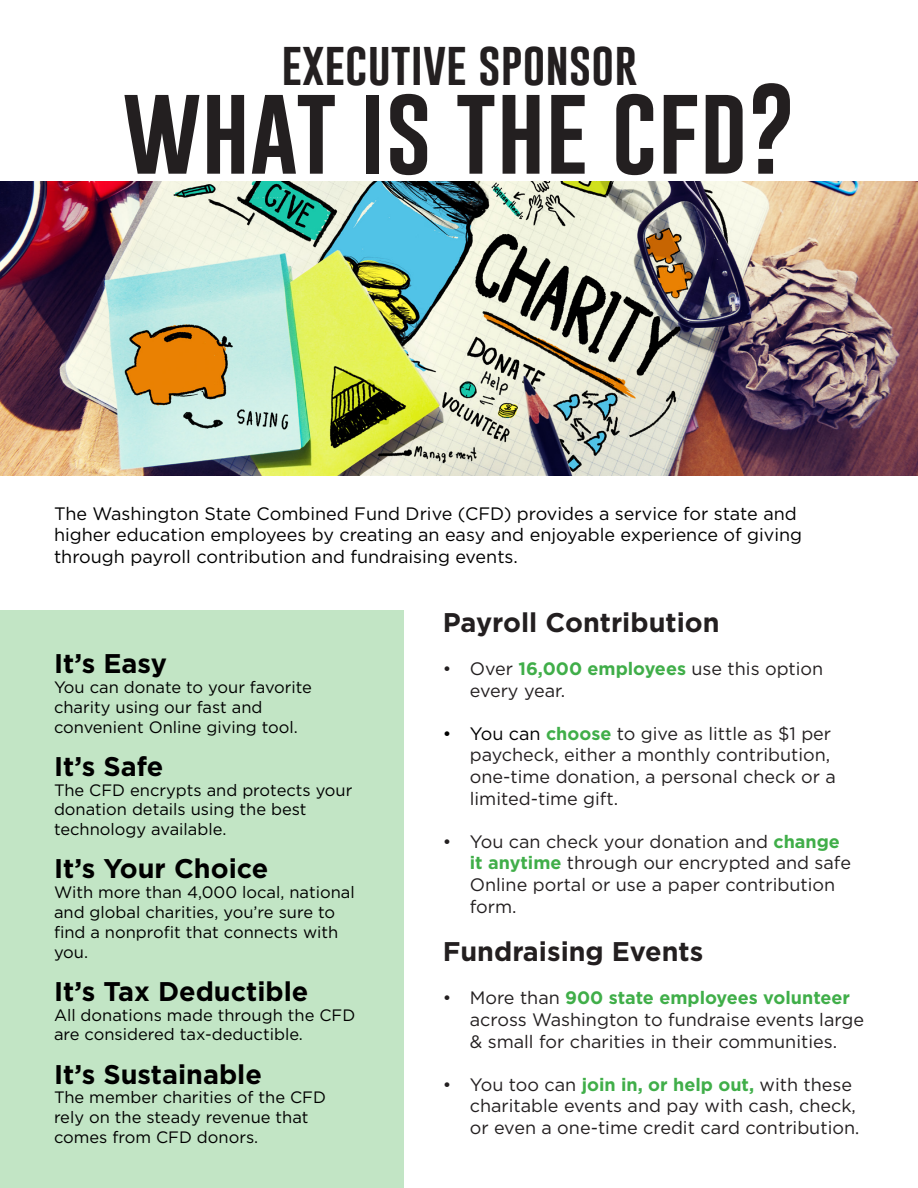
<style>
.page{position:relative;width:918px;height:1188px;background:#fff}
.page>*{position:absolute;margin:0;border:0;box-sizing:border-box;transform-origin:0 0}
.t1{font:93px "Gobold";color:#231f20}
.t2{font:45px "Gobold";color:#231f20}
.t3{font:700 27px "Gotham";color:#000}
.t4{font:700 27px "Gotham";color:#231f20}
.t5{font:18px/21.6px "Gotham";color:#231f20}
.t6{font:18px/21.6px "Gotham";color:#000}
.t7{font:16.5px/19.8px "Gotham";color:#000}
.s1{font-weight:700;color:#40ae49}
.s2{color:#000}
.s3{font-family:"Minion Pro"}
</style>
<div class="page">
<div style="left:0;top:610px;width:403px;height:578px;background:#c2e5c5"></div>
<img style="left:0;top:182px;width:918px;height:293px">
<p class="t2" style="left:281px;top:34px;width:357px">EXECUTIVE SPONSOR</p>
<p class="t1" style="left:123px;top:70px;width:674px">WHAT IS THE CFD?</p>
<p class="t6" style="left:54px;top:502px;width:750px">The Washington State Combined Fund Drive (CFD) provides a service for state and higher education employees by creating an easy and enjoyable experience of giving through payroll contribution and fundraising events.</p>
<p class="t3" style="left:54px;top:646px;width:114px">It’s Easy</p>
<p class="t7" style="left:54px;top:677px;width:260px">You can donate to your favorite charity using our fast and convenient Online giving tool.</p>
<p class="t3" style="left:54px;top:748px;width:111px">It’s Safe</p>
<p class="t7" style="left:54px;top:780px;width:300px">The CFD encrypts and protects your donation details using the best technology available.</p>
<p class="t3" style="left:54px;top:851px;width:216px">It’s Your Choice</p>
<p class="t7" style="left:54px;top:882px;width:302px">With more than 4,000 local, national and global charities, you’re sure to find a nonprofit that connects with you.</p>
<p class="t3" style="left:54px;top:973px;width:256px">It’s Tax Deductible</p>
<p class="t7" style="left:54px;top:1005px;width:303px">All donations made through the CFD are considered tax-deductible.</p>
<p class="t3" style="left:54px;top:1056px;width:209px">It’s Sustainable</p>
<p class="t7" style="left:54px;top:1087px;width:274px">The member charities of the CFD rely on the steady revenue that comes from CFD donors.</p>
<p class="t4" style="left:443px;top:604px;width:278px">Payroll Contribution</p>
<p class="t5" style="left:470px;top:657px;width:355px;text-indent:-27px">• Over <span class="s1">16,000 employees</span> use this option every year.</p>
<p class="t5" style="left:470px;top:722px;width:368px;text-indent:-27px"><span class="s2">• You can</span> <span class="s1">choose</span> to give as little as $1 per paycheck, either a monthly contribution, one-time donation, a personal check or a limited-time gift.</p>
<p class="t5" style="left:470px;top:830px;width:383px;text-indent:-27px">• You can check your donation and <span class="s1">change it anytime</span> through our encrypted and safe<br>Online portal or use a paper contribution form.</p>
<p class="t4" style="left:443px;top:934px;width:262px">Fundraising Events</p>
<p class="t5" style="left:470px;top:987px;width:396px;text-indent:-27px">• More than <span class="s1">900 state employees volunteer </span>across Washington to fundraise events large &amp; small for charities in their communities.</p>
<p class="t5" style="left:470px;top:1073px;width:391px;text-indent:-27px">• You too can <span class="s1">join in, or help out,</span> with these charitable events and pay with cash, check, or even a one-time credit card contribution<span class="s3">.</span></p>
</div>
